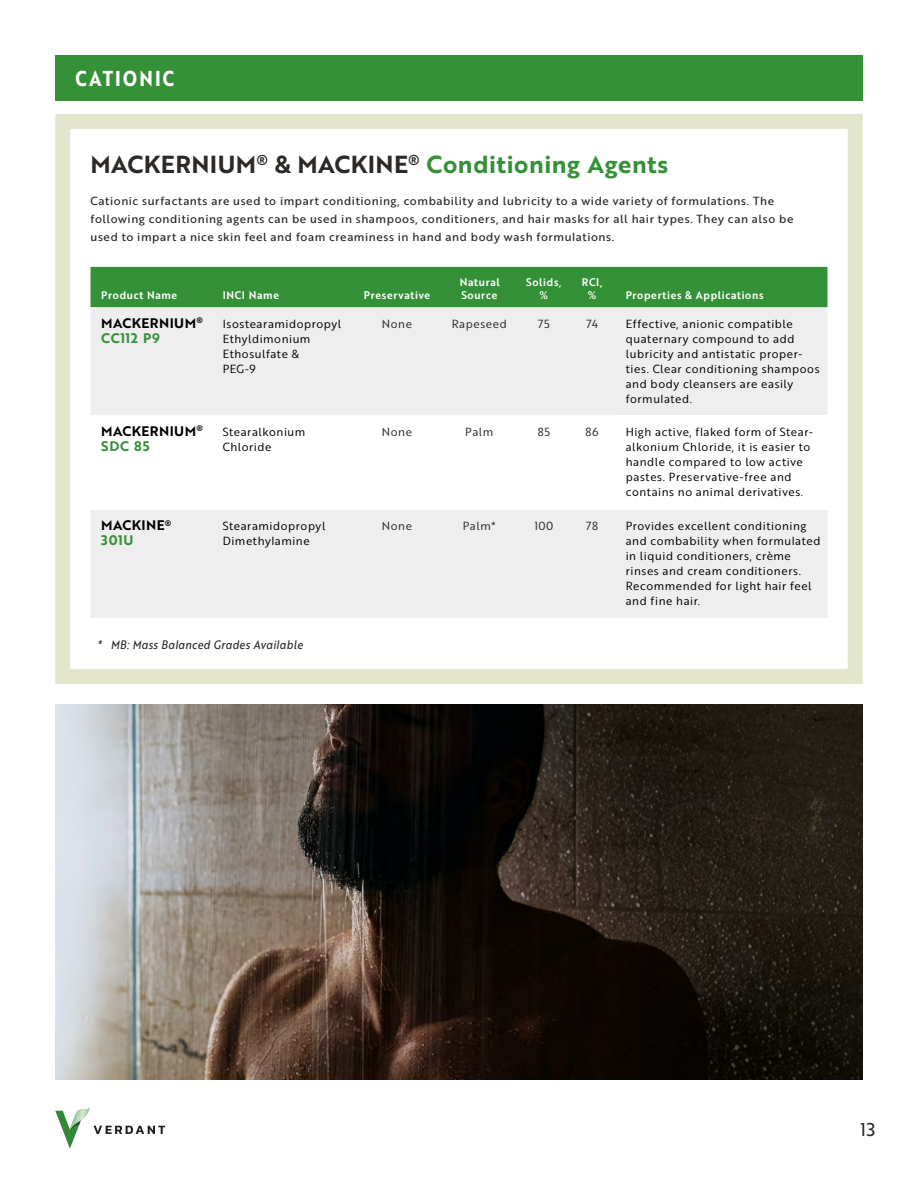
<style>
.page{position:relative;width:918px;height:1188px;background:#fff}
.page>*{position:absolute;margin:0;border:0;box-sizing:border-box;transform-origin:0 0}
.t1{font:24px "Brother 1816 Bold";letter-spacing:.02em;color:#2d2926}
.t2{font:700 21px "Brother XS";letter-spacing:.105em;color:#fff}
.t3{font:18px "Brother 1816 Regular";color:#2d2926}
.t4{font:13.5px/15px "Brother 1816 Bold";letter-spacing:.03em;color:#000}
.t5{font:italic 12px "Brother XS";letter-spacing:.035em;color:#2d2926}
.t6{font:11.55px/15px "Brother XS";letter-spacing:.045em;color:#000;scale:1.17 1}
.t7{font:11.55px/18px "Brother XS";letter-spacing:.045em;color:#2d2926;scale:1.17 1}
.t8{font:11.55px "Brother XS";letter-spacing:.04em;color:#2d2926;scale:1.17 1}
.t9{font:500 10.8px/13.2px "Brother XS";letter-spacing:.055em;color:#fff;text-align:center;scale:1.11 1}
.s1{color:#359138}
</style>
<div class="page">
<svg style="left:55px;top:1107px;width:110px;height:42px"></svg>
<div style="left:91px;top:267px;width:736px;height:40px;background:#359138"></div>
<div style="left:91px;top:307px;width:736px;height:311px;background:#eee"></div>
<svg style="left:91px;top:415px;width:524px;height:95px"></svg>
<div style="left:615px;top:415px;width:212px;height:95px;background:#fff"></div>
<div style="left:55px;top:114px;width:808px;height:570px;border:15px solid #e3e6cd"></div>
<img style="left:55px;top:704px;width:808px;height:376px">
<div style="left:55px;top:55px;width:808px;height:45px;background:#359138"></div>
<h2 class="t2" style="left:76px;top:62px;width:100px">CATIONIC</h2>
<h1 class="t1" style="left:91px;top:146px;width:579px">MACKERNIUM<sup>®</sup> &amp; MACKINE<sup>®</sup> <span class="s1">Conditioning Agents</span></h1>
<p class="t7" style="left:91px;top:191px;width:602px">Cationic surfactants are used to impart conditioning, combability and lubricity to a wide variety of formulations. The following conditioning agents can be used in shampoos, conditioners, and hair masks for all hair types. They can also be used to impart a nice skin feel and foam creaminess in hand and body wash formulations.</p>
<p class="t9" style="left:101px;top:288px;width:70px">Product Name</p>
<p class="t9" style="left:223px;top:288px;width:52px">INCI Name</p>
<p class="t9" style="left:364px;top:288px;width:61px">Preservative</p>
<p class="t9" style="left:460px;top:275px;width:38px;text-align:left">Natural<br>Source</p>
<p class="t9" style="left:526px;top:275px;width:33px">Solids, %</p>
<p class="t9" style="left:582px;top:275px;width:20px">RCI, %</p>
<p class="t9" style="left:626px;top:288px;width:126px">Properties &amp; Applications</p>
<p class="t4" style="left:101px;top:315px;width:103px">MACKERNIUM<sup>®<br></sup><span class="s1">CC112 P9</span></p>
<p class="t6" style="left:223px;top:316px;width:103px">Isostearamidopropyl<br>Ethyldimonium<br>Ethosulfate &amp;<br>PEG-9</p>
<p class="t8" style="left:382px;top:315px;width:27px">None</p>
<p class="t8" style="left:452px;top:315px;width:49px">Rapeseed</p>
<p class="t8" style="left:538px;top:315px;width:11px">75</p>
<p class="t8" style="left:586px;top:315px;width:11px">74</p>
<p class="t6" style="left:626px;top:316px;width:167px">Effective, anionic compatible quaternary compound to add lubricity and antistatic proper&shy;ties. Clear conditioning shampoos and body cleansers are easily formulated.</p>
<p class="t4" style="left:101px;top:423px;width:103px">MACKERNIUM<sup>®<br></sup><span class="s1">SDC 85</span></p>
<p class="t6" style="left:223px;top:424px;width:72px">Stearalkonium<br>Chloride</p>
<p class="t8" style="left:382px;top:423px;width:27px">None</p>
<p class="t8" style="left:465px;top:423px;width:25px">Palm</p>
<p class="t8" style="left:538px;top:423px;width:12px">85</p>
<p class="t8" style="left:586px;top:423px;width:13px">86</p>
<p class="t6" style="left:626px;top:424px;width:162px">High active, flaked form of Stear&shy;alkonium Chloride, it is easier to handle compared to low active pastes. Preservative-free and contains no animal derivatives.</p>
<p class="t4" style="left:101px;top:518px;width:71px">MACKINE<sup>®<br></sup><span class="s1">301U</span></p>
<p class="t6" style="left:223px;top:518px;width:89px">Stearamidopropyl<br>Dimethylamine</p>
<p class="t8" style="left:382px;top:518px;width:27px">None</p>
<p class="t8" style="left:463px;top:518px;width:30px">Palm*</p>
<p class="t8" style="left:534px;top:518px;width:18px">100</p>
<p class="t8" style="left:586px;top:518px;width:12px">78</p>
<p class="t6" style="left:626px;top:518px;width:168px">Provides excellent conditioning and combability when formulated in liquid conditioners, crème rinses and cream conditioners.<br>Recommended for light hair feel and fine hair.</p>
<p class="t5" style="left:97px;top:635px;width:207px">* MB: Mass Balanced Grades Available</p>
<h3 class="t3" style="left:860px;top:1116px;width:17px">13</h3>
</div>
